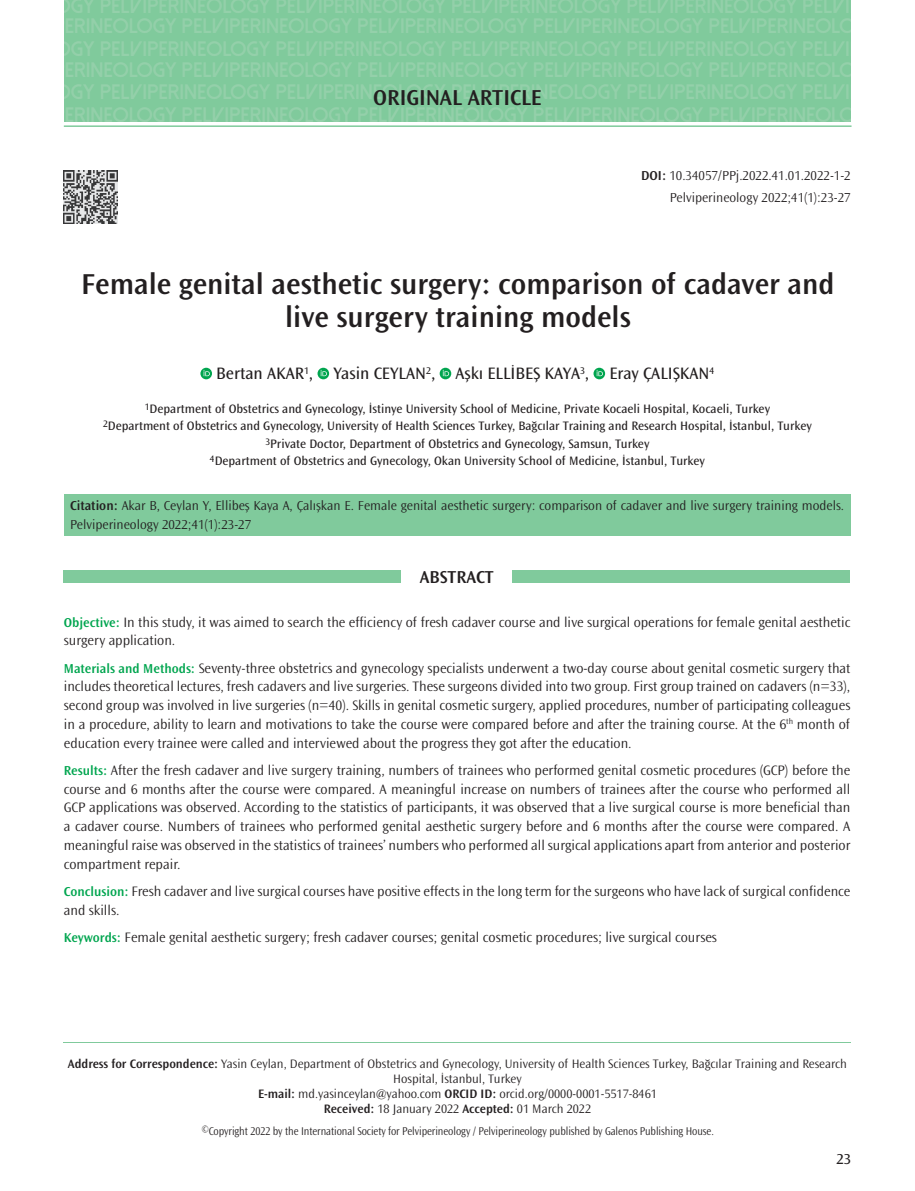
<style>
.page{position:relative;width:915px;height:1191px;background:#fff}
.page>*{position:absolute;margin:0;border:0;box-sizing:border-box;transform-origin:0 0}
._1__BAŞLIK{font:600 30px/33px "Ocean Sans Std";color:#231f20;text-align:center}
.TÜR{font:600 22.5px "Ocean Sans Std";color:#231f20}
.OZET{font:600 18px "Ocean Sans Std";color:#231f20}
.YAZARLAR{font:17.25px "Ocean Sans Std";color:#231f20}
.t1{font:15px "Ocean Sans Std";color:#231f20}
.OZET-2{font:300 14.25px/18.8px "Ocean Sans Std";color:#231f20}
.CİTE_AS{font:300 13.5px/18.8px "Ocean Sans Std";color:#231f20}
.DOİ{font:300 13.5px "Ocean Sans Std";color:#231f20}
.SAYFA_NO{font:300 13.5px "Ocean Sans Std";color:#231f20}
.KURUMLAR{font:12.75px "Ocean Sans Std";color:#231f20}
.YAZİSMA_ADRESİ_BOLUM{font:300 12.75px/15px "Ocean Sans Std";color:#231f20;text-align:center}
.t2{font:300 11.7px "Ocean Sans Std";letter-spacing:-.005em;color:#231f20;scale:.9 1}
.s1{font-weight:600}
.s2{font-weight:600;font-size:13.5px;color:#00a54f}
</style>
<div class="page">
<div style="left:64px;top:0;width:786px;height:122px;background:#80ca9c"></div>
<img style="left:64px;top:170px;width:53px;height:54px">
<svg style="left:200px;top:368px;width:12px;height:11px"></svg>
<svg style="left:203px;top:370px;width:7px;height:6px"></svg>
<svg style="left:317px;top:368px;width:12px;height:11px"></svg>
<svg style="left:320px;top:370px;width:7px;height:6px"></svg>
<svg style="left:439px;top:368px;width:12px;height:11px"></svg>
<svg style="left:442px;top:370px;width:7px;height:6px"></svg>
<svg style="left:593px;top:368px;width:12px;height:11px"></svg>
<svg style="left:596px;top:370px;width:6px;height:6px"></svg>
<div style="left:63px;top:570px;width:338px;height:12px;background:#80ca9c"></div>
<div style="left:512px;top:570px;width:338px;height:12px;background:#80ca9c"></div>
<hr style="left:63px;top:1042px;width:787px;height:1px;background:#80ca9c">
<hr style="left:64px;top:125px;width:787px;height:2px;background:#80ca9c">
<div style="left:64px;top:494px;width:786px;height:41px;background:#80ca9c"></div>
<p class="TÜR" style="left:373px;top:85px;width:170px">ORIGINAL ARTICLE</p>
<p class="DOİ" style="left:641px;top:168px;width:211px"><span class="s1">DOI:</span> 10.34057/PPj.2022.41.01.2022-1-2</p>
<p class="SAYFA_NO" style="left:669px;top:190px;width:182px">Pelviperineology 2022;41(1):23-27</p>
<p class="_1__BAŞLIK" style="left:81px;top:268px;width:754px">Female genital aesthetic surgery: comparison of cadaver and live surgery training models</p>
<p class="YAZARLAR" style="left:216px;top:364px;width:499px">Bertan AKAR<sup>1</sup>, Yasin CEYLAN<sup>2</sup>, Aşkı ELLİBEŞ KAYA<sup>3</sup>, Eray ÇALIŞKAN<sup>4</sup></p>
<p class="KURUMLAR" style="left:145px;top:402px;width:626px"><sup>1</sup>Department of Obstetrics and Gynecology, İstinye University School of Medicine, Private Kocaeli Hospital, Kocaeli, Turkey</p>
<p class="KURUMLAR" style="left:103px;top:419px;width:710px"><sup>2</sup>Department of Obstetrics and Gynecology, University of Health Sciences Turkey, Bağcılar Training and Research Hospital, İstanbul, Turkey</p>
<p class="KURUMLAR" style="left:265px;top:436px;width:385px"><sup>3</sup>Private Doctor, Department of Obstetrics and Gynecology, Samsun, Turkey</p>
<p class="KURUMLAR" style="left:210px;top:453px;width:496px"><sup>4</sup>Department of Obstetrics and Gynecology, Okan University School of Medicine, İstanbul, Turkey</p>
<p class="CİTE_AS" style="left:70px;top:496px;width:775px"><span class="s1">Citation:</span> Akar B, Ceylan Y, Ellibeş Kaya A, Çalışkan E. Female genital aesthetic surgery: comparison of cadaver and live surgery training models.<br>Pelviperineology 2022;41(1):23-27</p>
<p class="OZET" style="left:419px;top:567px;width:75px">ABSTRACT</p>
<p class="OZET-2" style="left:64px;top:613px;width:787px"><span class="s2">Objective:</span> In this study, it was aimed to search the efficiency of fresh cadaver course and live surgical operations for female genital aesthetic surgery application.</p>
<p class="OZET-2" style="left:64px;top:659px;width:787px;text-align:justify"><span class="s2">Materials and Methods:</span> Seventy-three obstetrics and gynecology specialists underwent a two-day course about genital cosmetic surgery that includes theoretical lectures, fresh cadavers and live surgeries. These surgeons divided into two group. First group trained on cadavers (n=33), second group was involved in live surgeries (n=40). Skills in genital cosmetic surgery, applied procedures, number of participating colleagues in a procedure, ability to learn and motivations to take the course were compared before and after the training course. At the 6<sup>th</sup> month of education every trainee were called and interviewed about the progress they got after the education.</p>
<p class="OZET-2" style="left:64px;top:761px;width:787px;text-align:justify"><span class="s2">Results:</span> After the fresh cadaver and live surgery training, numbers of trainees who performed genital cosmetic procedures (GCP) before the course and 6 months after the course were compared. A meaningful increase on numbers of trainees after the course who performed all GCP applications was observed. According to the statistics of participants, it was observed that a live surgical course is more beneficial than a cadaver course. Numbers of trainees who performed genital aesthetic surgery before and 6 months after the course were compared. A meaningful raise was observed in the statistics of trainees’ numbers who performed all surgical applications apart from anterior and posterior compartment repair.</p>
<p class="OZET-2" style="left:64px;top:882px;width:787px"><span class="s2">Conclusion:</span> Fresh cadaver and live surgical courses have positive effects in the long term for the surgeons who have lack of surgical confidence and skills.</p>
<p class="OZET-2" style="left:64px;top:928px;width:654px"><span class="s2">Keywords:</span> Female genital aesthetic surgery; fresh cadaver courses; genital cosmetic procedures; live surgical courses</p>
<p class="YAZİSMA_ADRESİ_BOLUM" style="left:68px;top:1056px;width:780px"><span class="s1">Address for Correspondence:</span> Yasin Ceylan, Department of Obstetrics and Gynecology, University of Health Sciences Turkey, Bağcılar Training and Research<br>Hospital, İstanbul, Turkey</p>
<p class="YAZİSMA_ADRESİ_BOLUM" style="left:258px;top:1086px;width:400px"><span class="s1">E-mail:</span> md.yasinceylan@yahoo.com <span class="s1">ORCID ID:</span> orcid.org/0000-0001-5517-8461</p>
<p class="YAZİSMA_ADRESİ_BOLUM" style="left:324px;top:1101px;width:269px"><span class="s1">Received:</span> 18 January 2022 <span class="s1">Accepted:</span> 01 March 2022</p>
<p class="t2" style="left:202px;top:1125px;width:570px"><sup>©</sup>Copyright 2022 by the International Society for Pelviperineology / Pelviperineology published by Galenos Publishing House.</p>
<p class="t1" style="left:836px;top:1150px;width:16px">23</p>
</div>
